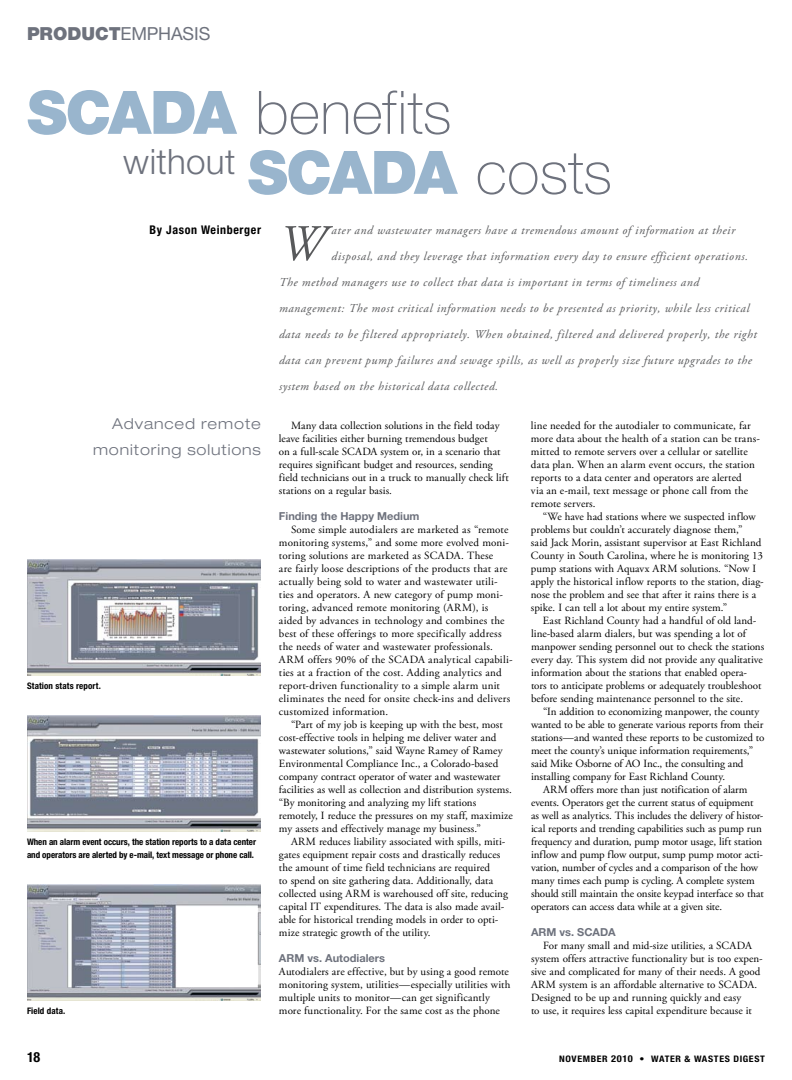
<style>
.page{position:relative;width:792px;height:1080px;background:#fff}
.page>*{position:absolute;margin:0;border:0;box-sizing:border-box;transform-origin:0 0}
.t1{font:100 60px "Helvetica Neue LT Std";letter-spacing:.005em;color:#6e727d}
.t2{font:italic 51.2px "Adobe Garamond Pro";color:#58595b}
.t3{font:300 35px "Helvetica Neue LT Std";letter-spacing:.01em;color:#6e727d}
.t4{font:18px "Helvetica Neue LT Std";letter-spacing:-.005em;color:#6e727d}
.t5{font:300 expanded 15px/26px "Helvetica Neue LT Std";letter-spacing:.06em;color:#6e727d;text-align:right}
.t6{font:700 condensed 14px "Helvetica Neue LT Std";color:#000}
.t7{font:italic 12px "Adobe Garamond Pro";letter-spacing:.05em;color:#58595b}
.t8{font:700 condensed 12px "Helvetica Neue LT Std";letter-spacing:.05em;color:#000}
.t9{font:11px/13px "Adobe Garamond Pro";letter-spacing:.005em;color:#000}
.t10{font:700 11px "Helvetica Neue LT Std";color:#6e727d}
.t11{font:11px "Adobe Garamond Pro";letter-spacing:-.015em;color:#000}
.t12{font:11px "Adobe Garamond Pro";letter-spacing:-.02em;color:#000}
.t13{font:700 condensed 9px/13px "Helvetica Neue LT Std";letter-spacing:.01em;color:#000}
.t14{font:700 condensed 9px "Helvetica Neue LT Std";letter-spacing:.06em;color:#000;scale:1.1 1}
.s1{font-weight:900}
.s2{font-weight:900;color:#99b5cd}
.s3{font-weight:900;font-size:60px;color:#99b5cd}
.s4{font-weight:100;font-size:60px}
.s5{font-size:9.5px}
</style>
<div class="page">
<img style="left:27px;top:715px;width:234px;height:117px">
<img style="left:27px;top:884px;width:234px;height:117px">
<img style="left:27px;top:559px;width:234px;height:117px">
<h3 class="t4" style="left:27px;top:23px;width:185px"><span class="s1">PRODUCT</span>EMPHASIS</h3>
<h1 class="t1" style="left:27px;top:78px;width:426px"><span class="s2">SCADA</span> benefits</h1>
<h3 class="t3" style="left:123px;top:140px;width:490px">without <span class="s3">SCADA</span> <span class="s4">costs</span></h3>
<p class="t8" style="left:150px;top:222px;width:113px">By Jason Weinberger</p>
<h2 class="t2" style="left:279px;top:213px;width:46px">W</h2>
<p class="t7" style="left:332px;top:223px;width:405px">ater and wastewater managers have a tremendous amount of information at their</p>
<p class="t7" style="left:332px;top:249px;width:418px">disposal, and they leverage that information every day to ensure efficient operations.</p>
<p class="t7" style="left:279px;top:275px;width:422px">The method managers use to collect that data is important in terms of timeliness and</p>
<p class="t7" style="left:279px;top:301px;width:472px">management: The most critical information needs to be presented as priority, while less critical</p>
<p class="t7" style="left:279px;top:327px;width:479px">data needs to be filtered appropriately. When obtained, filtered and delivered properly, the right</p>
<p class="t7" style="left:279px;top:353px;width:475px">data can prevent pump failures and sewage spills, as well as properly size future upgrades to the</p>
<p class="t7" style="left:279px;top:379px;width:221px">system based on the historical data collected.</p>
<h3 class="t5" style="left:93px;top:411px;width:169px">Advanced remote monitoring solutions</h3>
<p class="t9" style="left:279px;top:419px;width:231px;text-indent:12px">Many data collection solutions in the field today leave facilities either burning tremendous budget<br>on a full-scale SCADA system or, in a scenario that requires significant budget and resources, sending field technicians out in a truck to manually check lift stations on a regular basis.</p>
<p class="t10" style="left:279px;top:509px;width:142px">Finding the Happy Medium</p>
<p class="t9" style="left:279px;top:523px;width:235px;text-indent:12px">Some simple autodialers are marketed as “remote monitoring systems,” and some more evolved moni&shy;toring solutions are marketed as SCADA. These<br>are fairly loose descriptions of the products that are actually being sold to water and wastewater utili&shy;ties and operators. A new category of pump moni&shy;toring, advanced remote monitoring (ARM), is aided by advances in technology and combines the best of these offerings to more specifically address the needs of water and wastewater professionals.<br>ARM offers 90% of the SCADA analytical capabili&shy;ties at a fraction of the cost. Adding analytics and report-driven functionality to a simple alarm unit eliminates the need for onsite check-ins and delivers customized information.</p>
<p class="t9" style="left:279px;top:718px;width:235px;text-indent:12px">“Part of my job is keeping up with the best, most cost-effective tools in helping me deliver water and wastewater solutions,” said Wayne Ramey of Ramey Environmental Compliance Inc., a Colorado-based company contract operator of water and wastewater facilities as well as collection and distribution systems. “By monitoring and analyzing my lift stations remotely, I reduce the pressures on my staff, maximize my assets and effectively manage my business.”</p>
<p class="t9" style="left:279px;top:835px;width:231px;text-indent:12px">ARM reduces liability associated with spills, miti&shy;gates equipment repair costs and drastically reduces the amount of time field technicians are required<br>to spend on site gathering data. Additionally, data collected using ARM is warehoused off site, reducing capital IT expenditures. The data is also made avail&shy;able for historical trending models in order to opti&shy;mize strategic growth of the utility.</p>
<p class="t10" style="left:279px;top:951px;width:108px">ARM vs. Autodialers</p>
<p class="t9" style="left:279px;top:965px;width:233px">Autodialers are effective, but by using a good remote monitoring system, utilities—especially utilities with multiple units to monitor—can get significantly more functionality. For the same cost as the phone</p>
<p class="t13" style="left:27px;top:679px;width:75px">Station stats report.</p>
<p class="t13" style="left:27px;top:835px;width:231px">When an alarm event occurs, the station reports to a data center and operators are alerted by e-mail, text message or phone call.</p>
<p class="t13" style="left:27px;top:1004px;width:40px">Field data.</p>
<p class="t9" style="left:531px;top:419px;width:230px">line needed for the autodialer to communicate, far more data about the health of a station can be trans&shy;mitted to remote servers over a cellular or satellite data plan. When an alarm event occurs, the station reports to a data center and operators are alerted<br>via an e-mail, text message or phone call from the remote servers.</p>
<p class="t9" style="left:531px;top:511px;width:234px;text-indent:12px">“We have had stations where we suspected inflow problems but couldn’t accurately diagnose them,”<br>said Jack Morin, assistant supervisor at East Richland County in South Carolina, where he is monitoring 13 pump stations with Aquavx ARM solutions. “Now I apply the historical inflow reports to the station, diag&shy;nose the problem and see that after it rains there is a spike. I can tell a lot about my entire system.”</p>
<p class="t9" style="left:531px;top:615px;width:235px;text-indent:12px">East Richland County had a handful of old land&shy;line-based alarm dialers, but was spending a lot of manpower sending personnel out to check the stations every day. This system did not provide any qualitative information about the stations that enabled opera&shy;tors to anticipate problems or adequately troubleshoot before sending maintenance personnel to the site.</p>
<p class="t9" style="left:543px;top:706px;width:218px">“In addition to economizing manpower, the county</p>
<p class="t9" style="left:531px;top:719px;width:234px">wanted to be able to generate various reports from their</p>
<p class="t9" style="left:531px;top:732px;width:235px">stations—and wanted these reports to be customized to</p>
<p class="t9" style="left:531px;top:745px;width:224px">meet the county’s unique information requirements,”</p>
<p class="t9" style="left:531px;top:758px;width:214px">said Mike Osborne of AO Inc., the consulting and</p>
<p class="t9" style="left:531px;top:771px;width:196px">installing company for East Richland County.</p>
<p class="t9" style="left:543px;top:784px;width:206px">ARM offers more than just notification of alarm</p>
<p class="t9" style="left:531px;top:797px;width:224px">events. Operators get the current status of equipment</p>
<p class="t9" style="left:531px;top:810px;width:234px">as well as analytics. This includes the delivery of histor-</p>
<p class="t9" style="left:531px;top:823px;width:233px">ical reports and trending capabilities such as pump run</p>
<p class="t9" style="left:531px;top:836px;width:233px">frequency and duration, pump motor usage, lift station</p>
<p class="t12" style="left:531px;top:848px;width:234px">inflow and pump flow output, sump pump motor acti-</p>
<p class="t11" style="left:531px;top:861px;width:229px">vation, number of cycles and a comparison of the how</p>
<p class="t9" style="left:531px;top:875px;width:225px">many times each pump is cycling. A complete system</p>
<p class="t9" style="left:531px;top:888px;width:234px">should still maintain the onsite keypad interface so that</p>
<p class="t9" style="left:531px;top:901px;width:193px">operators can access data while at a given site.</p>
<p class="t10" style="left:531px;top:925px;width:86px">ARM vs. SCADA</p>
<p class="t9" style="left:531px;top:940px;width:233px;text-indent:12px">For many small and mid-size utilities, a SCADA system offers attractive functionality but is too expen&shy;sive and complicated for many of their needs. A good ARM system is an affordable alternative to SCADA.<br>Designed to be up and running quickly and easy<br>to use, it requires less capital expenditure because it</p>
<p class="t6" style="left:27px;top:1049px;width:15px">18</p>
<p class="t14" style="left:559px;top:1053px;width:189px">november <span class="s5">2010</span> • Water &amp; Wastes Digest</p>
</div>
